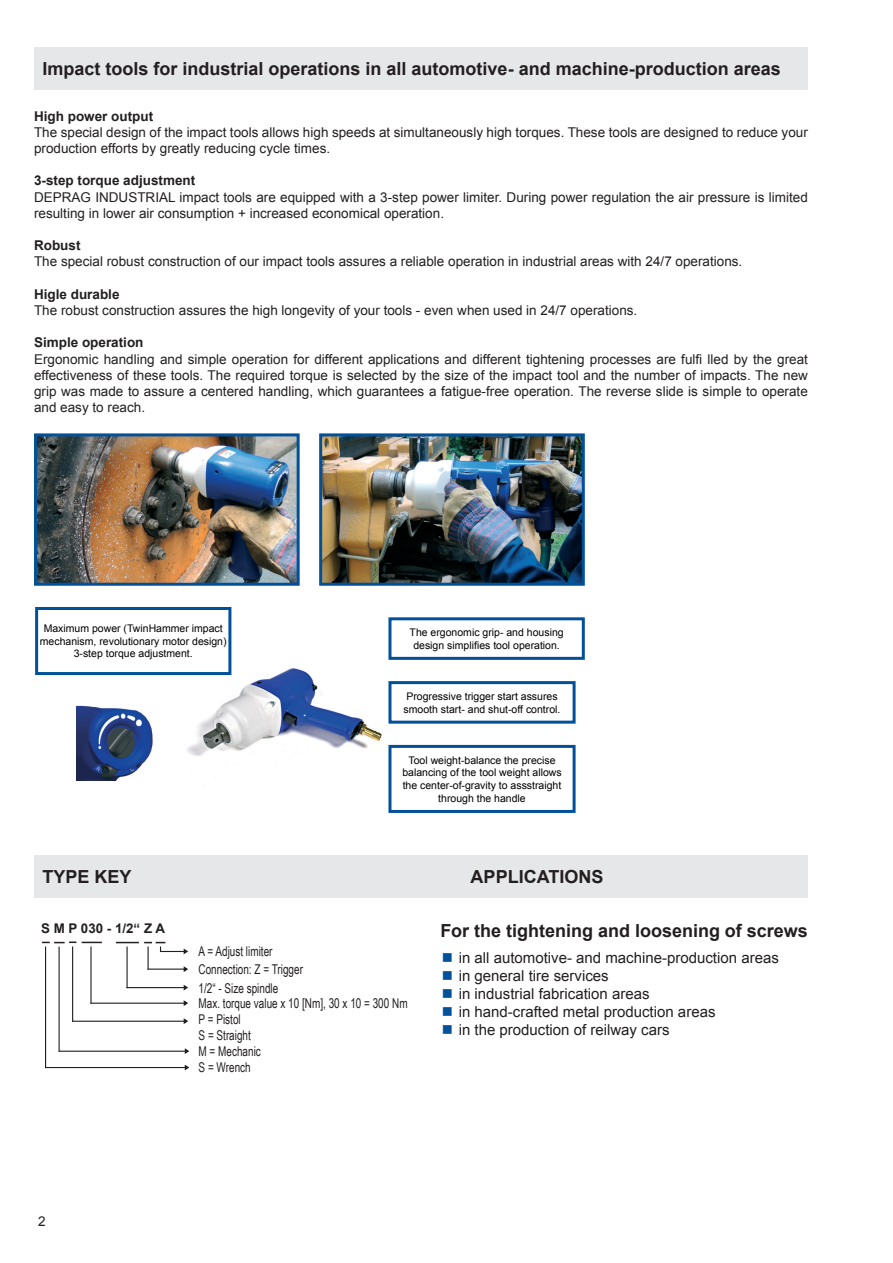
<style>
.page{position:relative;width:893px;height:1263px;background:#fff}
.page>*{position:absolute;margin:0;border:0;box-sizing:border-box;transform-origin:0 0}
.t1{font:700 18px "Arial";color:#231f20}
.t2{font:15px "Arial";color:#231f20}
.t3{font:13.5px/16.2px "Arial";color:#231f20}
.t4{font:13.5px/15.9px "Arial Narrow";color:#231f20;scale:.9 1}
.t5{font:700 13.5px "Arial";color:#231f20}
.t6{font:700 13.35px "Arial";color:#231f20}
.t7{font:10.5px/12.6px "Arial";color:#000;text-align:center}
.s1{color:#01519a}
</style>
<div class="page">
<hr style="left:45px;top:946px;width:1px;height:122px;background:#231f20">
<hr style="left:126px;top:946px;width:2px;height:42px;background:#231f20">
<hr style="left:72px;top:946px;width:1px;height:76px;background:#231f20">
<svg style="left:82px;top:942px;width:20px;height:1px"></svg>
<svg style="left:42px;top:941px;width:34px;height:2px"></svg>
<hr style="left:59px;top:946px;width:1px;height:106px;background:#231f20">
<hr style="left:126px;top:987px;width:59px;height:1px;background:#231f20">
<hr style="left:45px;top:1067px;width:141px;height:1px;background:#231f20">
<svg style="left:182px;top:984px;width:6px;height:7px"></svg>
<svg style="left:183px;top:1000px;width:5px;height:6px"></svg>
<svg style="left:182px;top:1018px;width:6px;height:6px"></svg>
<svg style="left:116px;top:942px;width:72px;height:31px"></svg>
<svg style="left:183px;top:1048px;width:6px;height:6px"></svg>
<svg style="left:183px;top:1064px;width:7px;height:7px"></svg>
<hr style="left:90px;top:946px;width:2px;height:58px;background:#231f20">
<hr style="left:59px;top:1051px;width:127px;height:1px;background:#231f20">
<hr style="left:72px;top:1021px;width:113px;height:1px;background:#231f20">
<hr style="left:90px;top:1002px;width:95px;height:2px;background:#231f20">
<div style="left:34px;top:47px;width:774px;height:42px;background:#e6e7e9"></div>
<div style="left:34px;top:855px;width:774px;height:43px;background:#e6e7e9"></div>
<img style="left:38px;top:437px;width:258px;height:145px">
<div style="left:34px;top:433px;width:266px;height:153px;border:3px solid #01519a"></div>
<img style="left:323px;top:437px;width:258px;height:145px">
<div style="left:319px;top:433px;width:266px;height:153px;border:3px solid #01519a"></div>
<img style="left:77px;top:705px;width:76px;height:75px">
<img style="left:184px;top:658px;width:209px;height:127px">
<div style="left:35px;top:607px;width:196px;height:68px;border:3px solid #01519a"></div>
<div style="left:388px;top:617px;width:197px;height:43px;border:3px solid #01519a"></div>
<div style="left:388px;top:745px;width:188px;height:68px;border:3px solid #01519a"></div>
<div style="left:388px;top:681px;width:188px;height:43px;border:3px solid #01519a"></div>
<h1 class="t1" style="left:43px;top:56px;width:740px">Impact tools for industrial operations in all automotive- and machine-production areas</h1>
<p class="t5" style="left:34px;top:107px;width:121px">High power output</p>
<p class="t3" style="left:34px;top:124px;width:775px">The special design of the impact tools allows high speeds at simultaneously high torques. These tools are designed to reduce your production efforts by greatly reducing cycle times.</p>
<p class="t5" style="left:34px;top:172px;width:163px">3-step torque adjustment</p>
<p class="t3" style="left:34px;top:189px;width:775px">DEPRAG INDUSTRIAL impact tools are equipped with a 3-step power limiter. During power regulation the air pressure is limited resulting in lower air consumption + increased economical operation.</p>
<p class="t5" style="left:34px;top:236px;width:48px">Robust</p>
<p class="t3" style="left:34px;top:254px;width:710px">The special robust construction of our impact tools assures a reliable operation in industrial areas with 24/7 operations.</p>
<p class="t5" style="left:34px;top:285px;width:87px">Higle durable</p>
<p class="t3" style="left:34px;top:302px;width:605px">The robust construction assures the high longevity of your tools - even when used in 24/7 operations.</p>
<p class="t5" style="left:34px;top:334px;width:111px">Simple operation</p>
<p class="t3" style="left:34px;top:351px;width:775px;text-align:justify">Ergonomic handling and simple operation for different applications and different tightening processes are fulfi lled by the great effectiveness of these tools. The required torque is selected by the size of the impact tool and the number of impacts. The new grip was made to assure a centered handling, which guarantees a fatigue-free operation. The reverse slide is simple to operate and easy to reach.</p>
<p class="t7" style="left:40px;top:622px;width:188px">Maximum power (TwinHammer impact mechanism, revolutionary motor design)<br>3-step torque adjustment.</p>
<p class="t7" style="left:410px;top:626px;width:156px">The ergonomic grip- and housing design simplifies tool operation.</p>
<p class="t7" style="left:404px;top:690px;width:158px;text-align:left">Progressive trigger start assures smooth start- and shut-off control.</p>
<p class="t7" style="left:402px;top:754px;width:161px">Tool weight-balance the precise balancing of the tool weight allows the center-of-gravity to assstraight through the handle</p>
<h1 class="t1" style="left:43px;top:865px;width:91px">TYPE KEY</h1>
<h1 class="t1" style="left:471px;top:865px;width:134px">APPLICATIONS</h1>
<p class="t6" style="left:41px;top:920px;width:125px">S M P 030 - 1/2“ Z A</p>
<p class="t4" style="left:199px;top:942px;width:118px;line-height:18.1px">A = Adjust limiter<br>Connection: Z = Trigger<br>1/2“ - Size spindle</p>
<p class="t4" style="left:199px;top:995px;width:234px">Max. torque value x 10 [Nm], 30 x 10 = 300 Nm<br>P = Pistol<br>S = Straight<br>M = Mechanic<br>S = Wrench</p>
<h1 class="t1" style="left:440px;top:919px;width:369px">For the tightening and loosening of screws</h1>
<p class="t2" style="left:442px;top:947px;width:339px"><span class="s1">■</span> in all automotive- and machine-production areas</p>
<p class="t2" style="left:442px;top:965px;width:169px"><span class="s1">■</span> in general tire services</p>
<p class="t2" style="left:442px;top:983px;width:209px"><span class="s1">■</span> in industrial fabrication areas</p>
<p class="t2" style="left:442px;top:1001px;width:275px"><span class="s1">■</span> in hand-crafted metal production areas</p>
<p class="t2" style="left:442px;top:1019px;width:229px"><span class="s1">■</span> in the production of reilway cars</p>
<p class="t3" style="left:38px;top:1213px;width:9px">2</p>
</div>
